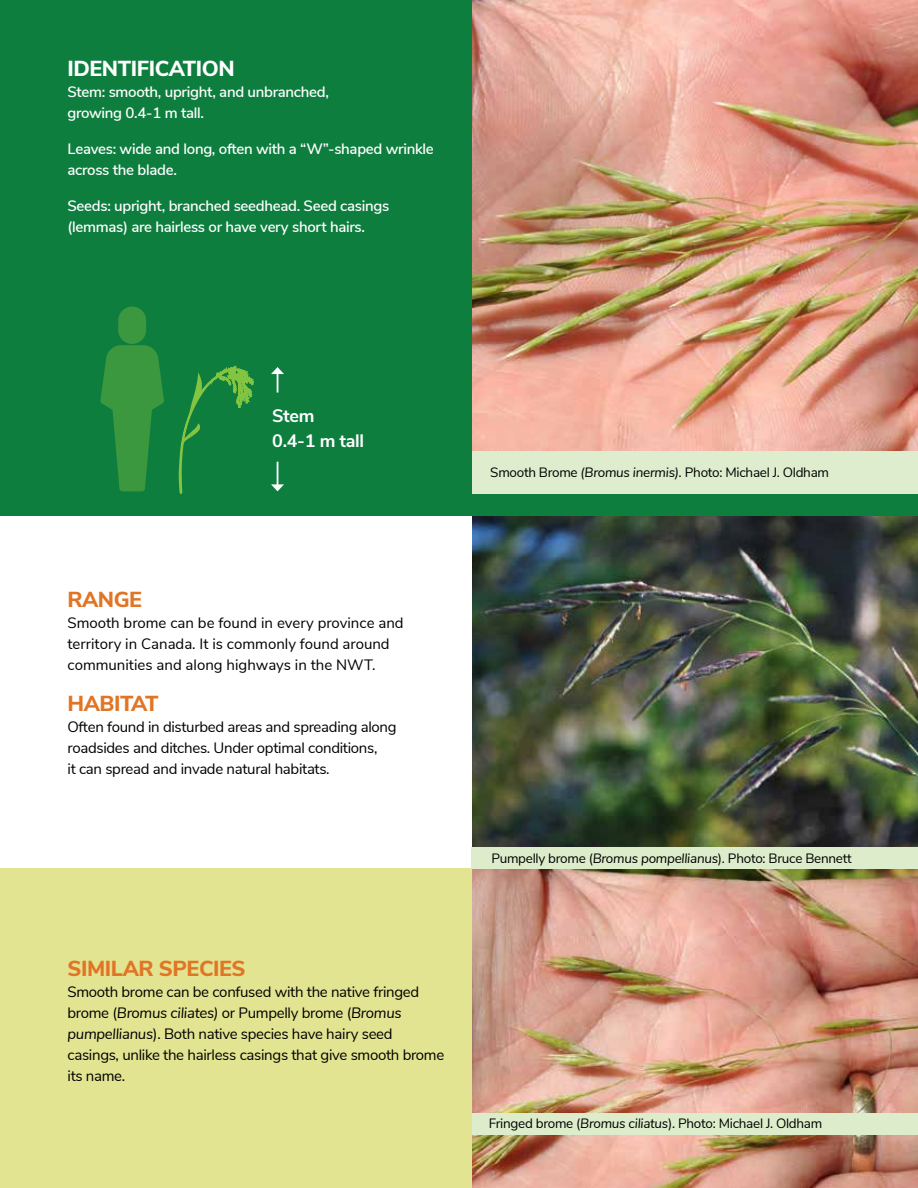
<style>
.page{position:relative;width:918px;height:1188px;background:#fff}
.page>*{position:absolute;margin:0;border:0;box-sizing:border-box;transform-origin:0 0}
.t1{font:800 21.6px "Nunito Sans";letter-spacing:-.02em;color:#e17526}
.t2{font:800 21.6px "Nunito Sans";letter-spacing:-.02em;color:#fff}
.t3{font:700 18px/25.2px "Nunito Sans";letter-spacing:-.02em;color:#fff}
.t4{font:15px/21px "Nunito Sans";letter-spacing:-.02em;color:#000}
.t5{font:600 15px/21px "Nunito Sans";letter-spacing:-.02em;color:#fff}
.t6{font:15px/21px "Nunito Sans";color:#000}
.t7{font:13.5px "Nunito Sans";letter-spacing:-.02em;color:#000}
.s1{font-style:italic}
</style>
<div class="page">
<div style="left:0;top:869px;width:918px;height:319px;background:#e2e491"></div>
<div style="left:0;top:0;width:918px;height:516px;background:#0e7e3f"></div>
<img style="left:472px;top:516px;width:446px;height:332px">
<img style="left:472px;top:869px;width:446px;height:319px">
<div style="left:472px;top:848px;width:446px;height:21px;background:#ddedcb"></div>
<div style="left:472px;top:1113px;width:446px;height:21px;background:#ddedcb"></div>
<img style="left:472px;top:0;width:446px;height:451px">
<div style="left:472px;top:451px;width:446px;height:43px;background:#deedcd"></div>
<svg style="left:100px;top:345px;width:64px;height:146px"></svg>
<div style="left:118px;top:307px;width:28px;height:37px;background:#3b983f;border-radius:14px"></div>
<svg style="left:178px;top:365px;width:76px;height:129px"></svg>
<svg style="left:271px;top:367px;width:13px;height:26px"></svg>
<svg style="left:271px;top:462px;width:13px;height:29px"></svg>
<h1 class="t2" style="left:68px;top:53px;width:169px">IDENTIFICATION</h1>
<p class="t5" style="left:68px;top:80px;width:263px">Stem: smooth, upright, and unbranched, growing 0.4-1 m tall.</p>
<p class="t5" style="left:68px;top:137px;width:368px">Leaves: wide and long, often with a “W”-shaped wrinkle across the blade.</p>
<p class="t5" style="left:68px;top:194px;width:323px">Seeds: upright, branched seedhead. Seed casings (lemmas) are hairless or have very short hairs.</p>
<p class="t3" style="left:272px;top:402px;width:93px">Stem<br>0.4-1 m tall</p>
<h1 class="t1" style="left:68px;top:583px;width:76px">RANGE</h1>
<p class="t6" style="left:68px;top:611px;width:338px">Smooth brome can be found in every province and territory in Canada. It is commonly found around communities and along highways in the NWT.</p>
<h1 class="t1" style="left:68px;top:687px;width:93px">HABITAT</h1>
<p class="t4" style="left:68px;top:715px;width:331px">Often found in disturbed areas and spreading along roadsides and ditches. Under optimal conditions,<br>it can spread and invade natural habitats.</p>
<h1 class="t1" style="left:68px;top:953px;width:180px">SIMILAR SPECIES</h1>
<p class="t4" style="left:68px;top:980px;width:378px">Smooth brome can be confused with the native fringed brome (<span class="s1">Bromus ciliates)</span> or Pumpelly brome (<span class="s1">Bromus pumpellianus</span>). Both native species have hairy seed casings, unlike the hairless casings that give smooth brome its name.</p>
<p class="t7" style="left:490px;top:462px;width:340px">Smooth Brome <span class="s1">(Bromus inermis).</span> Photo: Michael J. Oldham</p>
<p class="t7" style="left:491px;top:848px;width:362px">Pumpelly brome (<span class="s1">Bromus pompellianus</span>). Photo: Bruce Bennett</p>
<p class="t7" style="left:489px;top:1114px;width:335px">Fringed brome (<span class="s1">Bromus ciliatus</span>). Photo: Michael J. Oldham</p>
</div>
